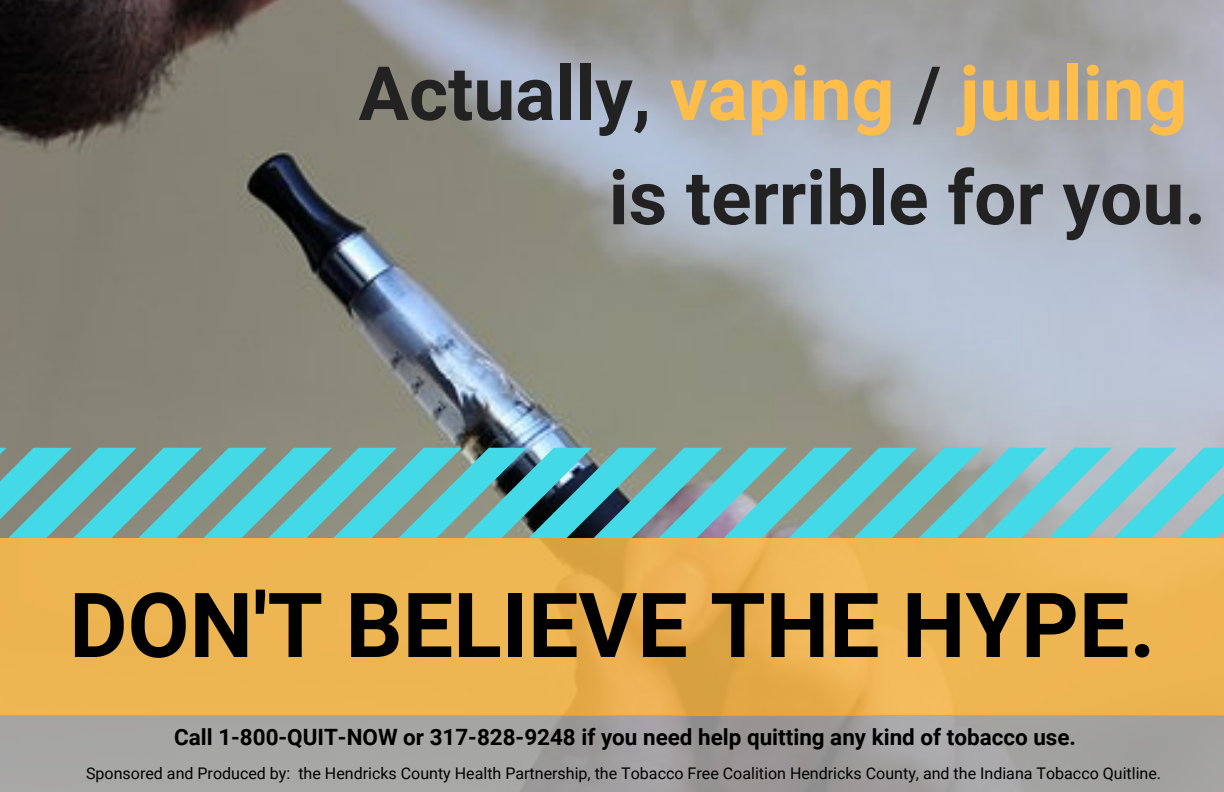
<style>
.page{position:relative;width:1224px;height:792px;background:#fff}
.page>*{position:absolute;margin:0;border:0;box-sizing:border-box;transform-origin:0 0}
.t1{font:700 89.8px "Roboto";color:#000}
.t2{font:700 74.9px/104.2px "Roboto";color:#222;text-align:right}
.t3{font:700 22.4px "Roboto";color:#000}
.t4{font:16px "Roboto";color:#000}
.s1{color:#ffbd4a}
</style>
<div class="page">
<img style="left:0;top:0;width:1224px;height:448px">
<svg style="left:0;top:538px;width:1224px;height:178px;fill:#eeb652"></svg>
<svg style="left:0;top:448px;width:1224px;height:90px"></svg>
<svg style="left:0;top:716px;width:1224px;height:76px;fill:#a5a5a4"></svg>
<h2 class="t2" style="left:359px;top:42px;width:849px">Actually, <span class="s1">vaping</span> / <span class="s1">juuling </span>is terrible for you.</h2>
<h1 class="t1" style="left:69px;top:574px;width:1088px">DON'T BELIEVE THE HYPE.</h1>
<h3 class="t3" style="left:174px;top:724px;width:903px">Call 1-800-QUIT-NOW or 317-828-9248 if you need help quitting any kind of tobacco use.</h3>
<p class="t4" style="left:86px;top:764px;width:1077px">Sponsored and Produced by: the Hendricks County Health Partnership, the Tobacco Free Coalition Hendricks County, and the Indiana Tobacco Quitline.</p>
</div>
